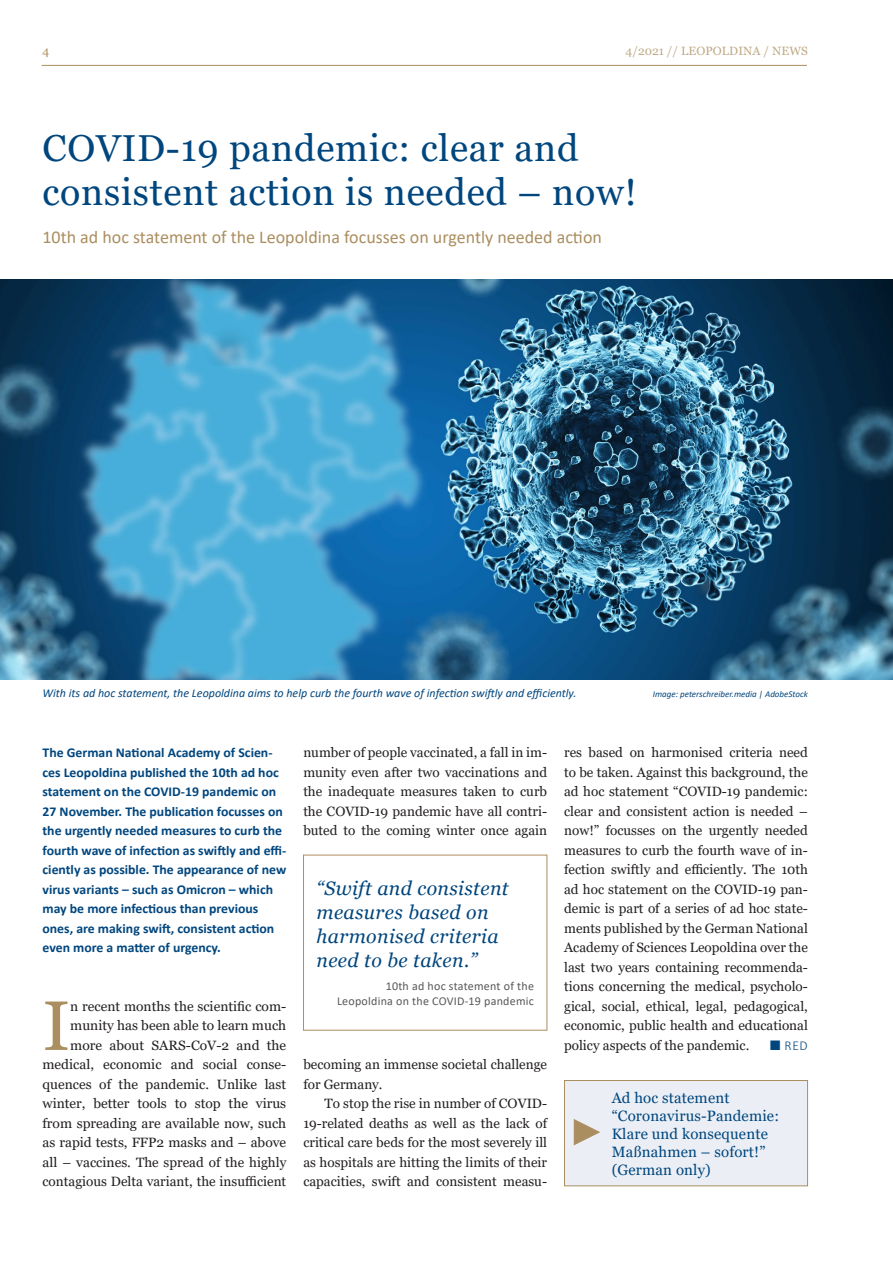
<style>
.page{position:relative;width:893px;height:1263px;background:#fff}
.page>*{position:absolute;margin:0;border:0;box-sizing:border-box;transform-origin:0 0}
.Flisstext_mit_Initia{font:69.75px "Georgia";color:#ab8e60}
.Headline_2___mittel{font:37.5px/43.5px "Georgia";letter-spacing:.02em;color:#00467e}
.Zitat_im_Kasten{font:italic 19.5px/24px "Georgia";letter-spacing:.02em;color:#00467e}
.t1{font:18px "Calibri";color:#ab8e60}
.t2{font:15px/18px "Georgia";letter-spacing:.01em;color:#00467e}
.Fliesstext{font:13.5px/19.5px "Georgia";color:#231f20;text-align:justify}
.Flisstext_mit_Initia-2{font:13.5px/19.5px "Georgia";color:#231f20;text-align:justify}
.t3{font:700 13.5px/19.5px "Calibri";color:#00467e}
.Fliesstext-2{font:300 13.5px "Calibri";color:#00467e}
.Bildunterschrift{font:italic 12px "Calibri";color:#00467e}
.Zitat_im_Kasten-2{font:12px/15px "Calibri";letter-spacing:.02em;color:#57585a;text-align:right}
.t4{font:12px "Georgia";letter-spacing:.01em;color:#c0aa87}
.t5{font:12px "Georgia";color:#ab8e60}
.Bildunterschrift-2{font:italic 9px "Calibri";color:#00467e}
</style>
<div class="page">
<hr style="left:42px;top:65px;width:765px;height:1px;background:#ab8e60">
<img style="left:0;top:279px;width:893px;height:400px">
<div style="left:564px;top:1080px;width:243px;height:106px;background:#ebeff5"></div>
<div style="left:564px;top:1080px;width:244px;height:106px;border:1px solid #ab8e60"></div>
<svg style="left:574px;top:1119px;width:26px;height:26px"></svg>
<p class="t5" style="left:43px;top:44px;width:8px">4</p>
<p class="t4" style="left:626px;top:44px;width:184px">4/2021 // LEOPOLDINA / NEWS</p>
<p class="Headline_2___mittel" style="left:43px;top:128px;width:596px">COVID-19 pandemic: clear and consistent action is needed – now!</p>
<p class="t1" style="left:43px;top:225px;width:561px">10th ad hoc statement of the Leopoldina focusses on urgently needed action</p>
<p class="Bildunterschrift" style="left:43px;top:684px;width:535px">With its ad hoc statement, the Leopoldina aims to help curb the fourth wave of infection swiftly and efficiently.</p>
<p class="Bildunterschrift-2" style="left:653px;top:687px;width:157px">Image: peterschreiber.media | AdobeStock</p>
<p class="t3" style="left:43px;top:743px;width:245px">The German National Academy of Scien&shy;ces Leopoldina published the 10th ad hoc statement on the COVID-19 pandemic on 27 November. The publication focusses on the urgently needed measures to curb the fourth wave of infection as swiftly and effi&shy;ciently as possible. The appearance of new virus variants – such as Omicron – which may be more infectious than previous ones, are making swift, consistent action even more a matter of urgency.</p>
<p class="Flisstext_mit_Initia-2" style="left:43px;top:997px;width:245px;text-align:right">n recent months the scientific com&shy;munity has been able to learn much more about SARS-CoV-2 and the medical, economic and social conse&shy;quences of the pandemic. Unlike last winter, better tools to stop the virus from spreading are available now, such as rapid tests, FFP2 masks and – above all – vaccines. The spread of the highly contagious Delta variant, the insufficient</p>
<p class="Flisstext_mit_Initia" style="left:43px;top:984px;width:29px">I</p>
<p class="Flisstext_mit_Initia-2" style="left:303px;top:743px;width:245px">number of people vaccinated, a fall in im&shy;munity even after two vaccinations and the inadequate measures taken to curb the COVID-19 pandemic have all contri&shy;buted to the coming winter once again</p>
<p class="Zitat_im_Kasten" style="left:316px;top:877px;width:194px">“Swift and consistent measures based on harmonised criteria need to be taken.”</p>
<p class="Zitat_im_Kasten-2" style="left:337px;top:978px;width:198px">10th ad hoc statement of the<br>Leopoldina on the COVID-19 pandemic</p>
<p class="Flisstext_mit_Initia-2" style="left:303px;top:1055px;width:245px">becoming an immense societal challenge for Germany.</p>
<p class="Fliesstext" style="left:303px;top:1094px;width:245px;text-indent:21px">To stop the rise in number of COVID-19-related deaths as well as the lack of critical care beds for the most severely ill as hospitals are hitting the limits of their capacities, swift and consistent measu-</p>
<p class="Fliesstext" style="left:564px;top:743px;width:245px">res based on harmonised criteria need to be taken. Against this background, the ad hoc statement “COVID-19 pandemic: clear and consistent action is needed – now!” focusses on the urgently needed measures to curb the fourth wave of in&shy;fection swiftly and efficiently. The 10th ad hoc statement on the COVID-19 pan&shy;demic is part of a series of ad hoc state&shy;ments published by the German National Academy of Sciences Leopoldina over the last two years containing recommenda&shy;tions concerning the medical, psycholo&shy;gical, social, ethical, legal, pedagogical, economic, public health and educational policy aspects of the pandemic.</p>
<p class="Fliesstext-2" style="left:769px;top:1037px;width:40px">■ RED</p>
<p class="t2" style="left:612px;top:1089px;width:169px">Ad hoc statement “Coronavirus-Pandemie:<br>Klare und konsequente<br>Maßnahmen – sofort!” (German only)</p>
</div>
